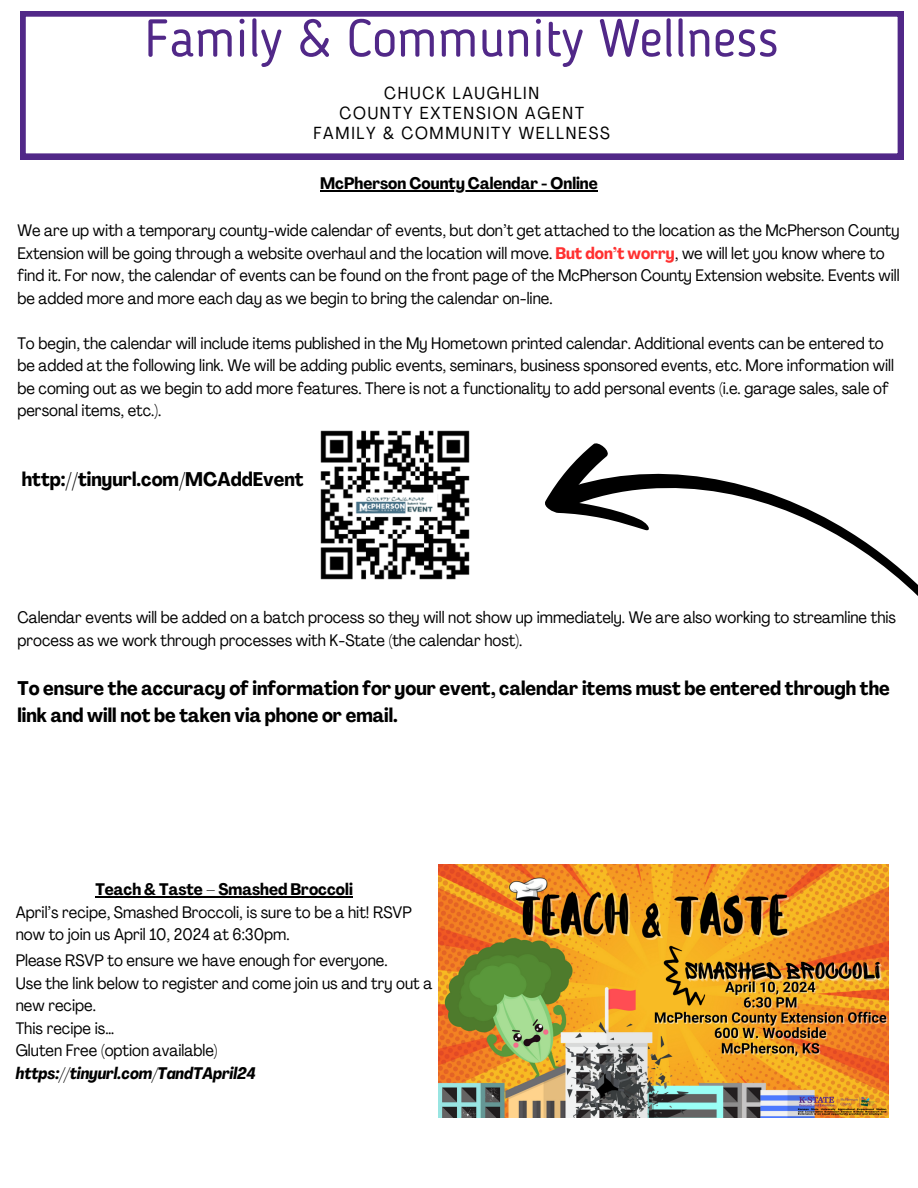
<style>
.page{position:relative;width:918px;height:1188px;background:#fff}
.page>*{position:absolute;margin:0;border:0;box-sizing:border-box;transform-origin:0 0}
.t1{font:52.5px "Blogger Sans";color:#512888}
.t2{font:700 condensed 19.5px/27px "Agrandir";color:#000}
.t3{font:condensed 17.25px/20.4px "Agrandir";letter-spacing:.1em;color:#000;text-align:center}
.t4{font:condensed 16.5px/22.5px "Agrandir";color:#000}
.t5{font:700 condensed 16.5px "Agrandir";color:#000}
.t6{font:italic 700 condensed 16.5px "Agrandir";color:#000}
.s1{font-weight:700;color:#ff3131}
</style>
<div class="page">
<svg style="left:20px;top:11px;width:883px;height:148px"></svg>
<hr style="left:320px;top:190px;width:278px;height:1px;background:#000">
<img style="left:320px;top:430px;width:150px;height:150px">
<img style="left:439px;top:865px;width:450px;height:253px">
<svg style="left:673px;top:474px;width:245px;height:122px"></svg>
<svg style="left:545px;top:443px;width:128px;height:88px"></svg>
<hr style="left:95px;top:897px;width:258px;height:1px;background:#000">
<p class="t1" style="left:145px;top:16px;width:636px">Family &amp; Community Wellness</p>
<p class="t3" style="left:313px;top:84px;width:298px">CHUCK LAUGHLIN<br>COUNTY EXTENSION AGENT<br>FAMILY &amp; COMMUNITY WELLNESS</p>
<h3 class="t5" style="left:320px;top:177px;width:279px">McPherson County Calendar - Online</h3>
<h1 class="t4" style="left:17px;top:221px;width:884px">We are up with a temporary county-wide calendar of events, but don’t get attached to the location as the McPherson County Extension will be going through a website overhaul and the location will move. <span class="s1">But don’t worry</span>, we will let you know where to find it. For now, the calendar of events can be found on the front page of the McPherson County Extension website. Events will be added more and more each day as we begin to bring the calendar on-line.</h1>
<h4 class="t4" style="left:17px;top:333px;width:878px">To begin, the calendar will include items published in the My Hometown printed calendar. Additional events can be entered to be added at the following link. We will be adding public events, seminars, business sponsored events, etc. More information will be coming out as we begin to add more features. There is not a functionality to add personal events (i.e. garage sales, sale of personal items, etc.).</h4>
<p class="t2" style="left:22px;top:468px;width:283px">http://tinyurl.com/MCAddEvent</p>
<p class="t4" style="left:17px;top:608px;width:880px">Calendar events will be added on a batch process so they will not show up immediately. We are also working to streamline this process as we work through processes with K-State (the calendar host).</p>
<h2 class="t2" style="left:17px;top:677px;width:874px">To ensure the accuracy of information for your event, calendar items must be entered through the link and will not be taken via phone or email.</h2>
<p class="t5" style="left:95px;top:883px;width:259px">Teach &amp; Taste – Smashed Broccoli</p>
<p class="t4" style="left:16px;top:903px;width:398px">April’s recipe, Smashed Broccoli, is sure to be a hit! RSVP now to join us April 10, 2024 at 6:30pm.</p>
<p class="t4" style="left:16px;top:951px;width:373px">Please RSVP to ensure we have enough for everyone.</p>
<p class="t4" style="left:16px;top:973px;width:418px">Use the link below to register and come join us and try out a new recipe.</p>
<p class="t4" style="left:16px;top:1018px;width:100px">This recipe is…</p>
<p class="t4" style="left:16px;top:1041px;width:203px">Gluten Free (option available)</p>
<p class="t6" style="left:16px;top:1066px;width:242px">https://tinyurl.com/TandTApril24</p>
</div>
